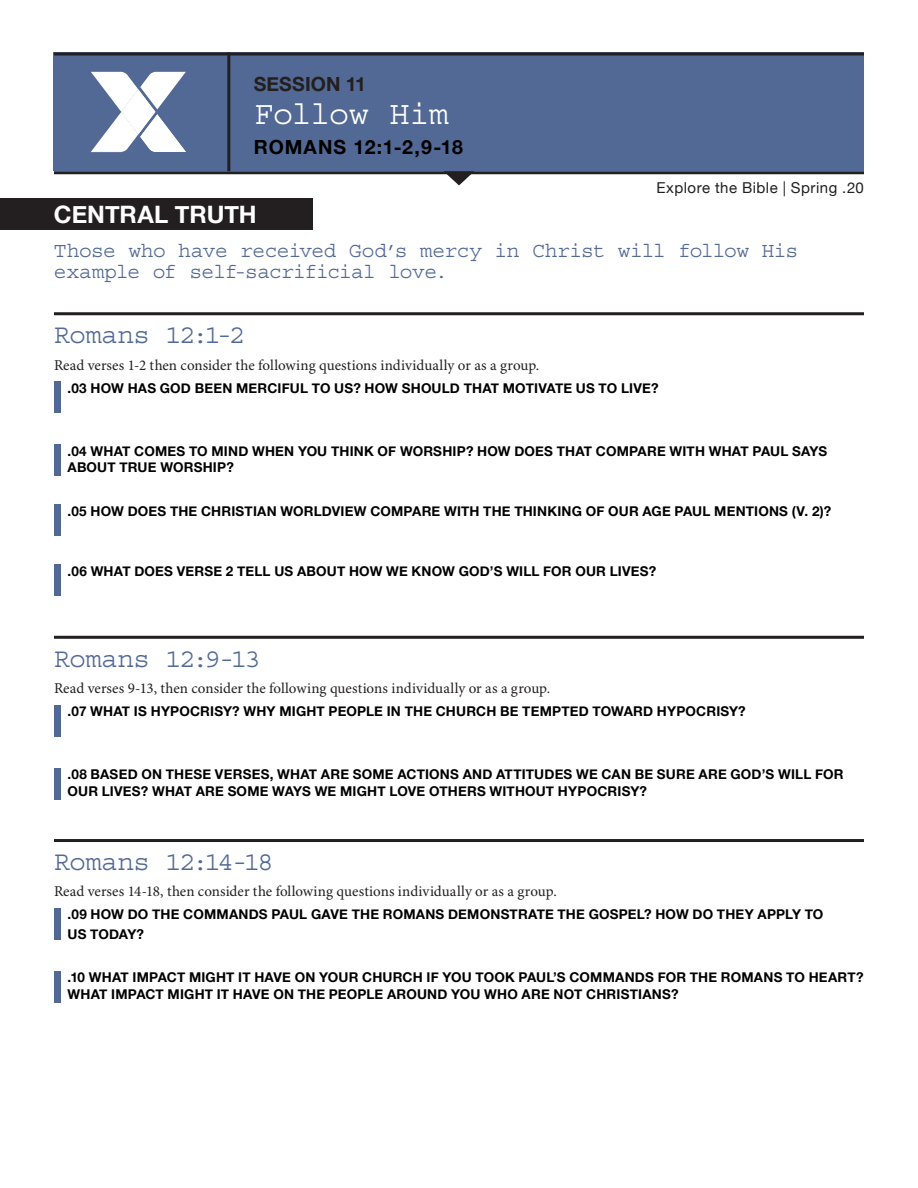
<style>
.page{position:relative;width:918px;height:1188px;background:#fff}
.page>*{position:absolute;margin:0;border:0;box-sizing:border-box;transform-origin:0 0}
.t1{font:33px "Courier Std";letter-spacing:-.015em;color:#fff}
.subhead{font:27px "Courier Std";letter-spacing:-.02em;color:#526995}
.t2{font:700 24px "Helvetica Neue";letter-spacing:-.005em;color:#fff}
.central_truth_copy{font:21px/21px "Courier Std";letter-spacing:-.025em;color:#526995}
.t3{font:700 19.5px "Helvetica Neue";letter-spacing:.05em;color:#000}
.t4{font:700 19.5px "Helvetica Neue";color:#231f20}
.body_copy{font:15px "Minion Pro";color:#231f20}
.t5{font:15px "Helvetica Neue";letter-spacing:.03em;color:#231f20}
.question{font:700 13.5px/16.5px "Helvetica Neue";letter-spacing:.015em;color:#000}
</style>
<div class="page">
<div style="left:0;top:199px;width:312px;height:31px;background:#231f20"></div>
<div style="left:54px;top:52px;width:810px;height:119px;background:#526995"></div>
<svg style="left:91px;top:72px;width:95px;height:80px"></svg>
<svg style="left:54px;top:52px;width:810px;height:4px;background:#2e303c"></svg>
<hr style="left:54px;top:171px;width:810px;height:3px;background:#231f20">
<hr style="left:54px;top:312px;width:810px;height:3px;background:#231f20">
<svg style="left:444px;top:171px;width:30px;height:14px"></svg>
<hr style="left:227px;top:52px;width:3px;height:119px;background:#231f20">
<hr style="left:54px;top:636px;width:810px;height:3px;background:#231f20">
<hr style="left:54px;top:839px;width:810px;height:3px;background:#231f20">
<div style="left:54px;top:382px;width:6px;height:31px;background:#526995"></div>
<div style="left:54px;top:445px;width:6px;height:31px;background:#526995"></div>
<div style="left:54px;top:505px;width:6px;height:31px;background:#526995"></div>
<div style="left:54px;top:565px;width:6px;height:31px;background:#526995"></div>
<div style="left:54px;top:705px;width:6px;height:31px;background:#526995"></div>
<div style="left:54px;top:768px;width:6px;height:31px;background:#526995"></div>
<div style="left:54px;top:908px;width:6px;height:31px;background:#526995"></div>
<div style="left:54px;top:971px;width:6px;height:31px;background:#526995"></div>
<p class="t4" style="left:254px;top:69px;width:114px">SESSION 11</p>
<p class="t1" style="left:254px;top:95px;width:196px">Follow Him</p>
<p class="t3" style="left:254px;top:131px;width:211px">ROMANS 12:1-2,9-18</p>
<p class="t5" style="left:656px;top:176px;width:209px">Explore the Bible | Spring .20</p>
<p class="t2" style="left:54px;top:196px;width:204px">CENTRAL TRUTH</p>
<p class="central_truth_copy" style="left:54px;top:241px;width:746px">Those who have received God’s mercy in Christ will follow His example of self-sacrificial love.</p>
<p class="subhead" style="left:54px;top:320px;width:193px">Romans 12:1-2</p>
<p class="body_copy" style="left:54px;top:356px;width:487px">Read verses 1-2 then consider the following questions individually or as a group.</p>
<p class="question" style="left:68px;top:380px;width:593px">.03 HOW HAS GOD BEEN MERCIFUL TO US? HOW SHOULD THAT MOTIVATE US TO LIVE?</p>
<p class="question" style="left:68px;top:443px;width:761px">.04 WHAT COMES TO MIND WHEN YOU THINK OF WORSHIP? HOW DOES THAT COMPARE WITH WHAT PAUL SAYS<br>ABOUT TRUE WORSHIP?</p>
<p class="question" style="left:68px;top:503px;width:765px">.05 HOW DOES THE CHRISTIAN WORLDVIEW COMPARE WITH THE THINKING OF OUR AGE PAUL MENTIONS (V. 2)?</p>
<p class="question" style="left:68px;top:563px;width:590px">.06 WHAT DOES VERSE 2 TELL US ABOUT HOW WE KNOW GOD’S WILL FOR OUR LIVES?</p>
<p class="subhead" style="left:54px;top:643px;width:209px">Romans 12:9-13</p>
<p class="body_copy" style="left:54px;top:679px;width:498px">Read verses 9-13, then consider the following questions individually or as a group.</p>
<p class="question" style="left:68px;top:703px;width:680px">.07 WHAT IS HYPOCRISY? WHY MIGHT PEOPLE IN THE CHURCH BE TEMPTED TOWARD HYPOCRISY?</p>
<p class="question" style="left:68px;top:766px;width:778px">.08 BASED ON THESE VERSES, WHAT ARE SOME ACTIONS AND ATTITUDES WE CAN BE SURE ARE GOD’S WILL FOR<br>OUR LIVES? WHAT ARE SOME WAYS WE MIGHT LOVE OTHERS WITHOUT HYPOCRISY?</p>
<p class="subhead" style="left:54px;top:847px;width:221px">Romans 12:14-18</p>
<p class="body_copy" style="left:54px;top:882px;width:504px">Read verses 14-18, then consider the following questions individually or as a group.</p>
<p class="question" style="left:68px;top:905px;width:757px;line-height:19.5px">.09 HOW DO THE COMMANDS PAUL GAVE THE ROMANS DEMONSTRATE THE GOSPEL? HOW DO THEY APPLY TO<br>US TODAY?</p>
<p class="question" style="left:68px;top:970px;width:798px">.10 WHAT IMPACT MIGHT IT HAVE ON YOUR CHURCH IF YOU TOOK PAUL’S COMMANDS FOR THE ROMANS TO HEART?<br>WHAT IMPACT MIGHT IT HAVE ON THE PEOPLE AROUND YOU WHO ARE NOT CHRISTIANS?</p>
</div>
